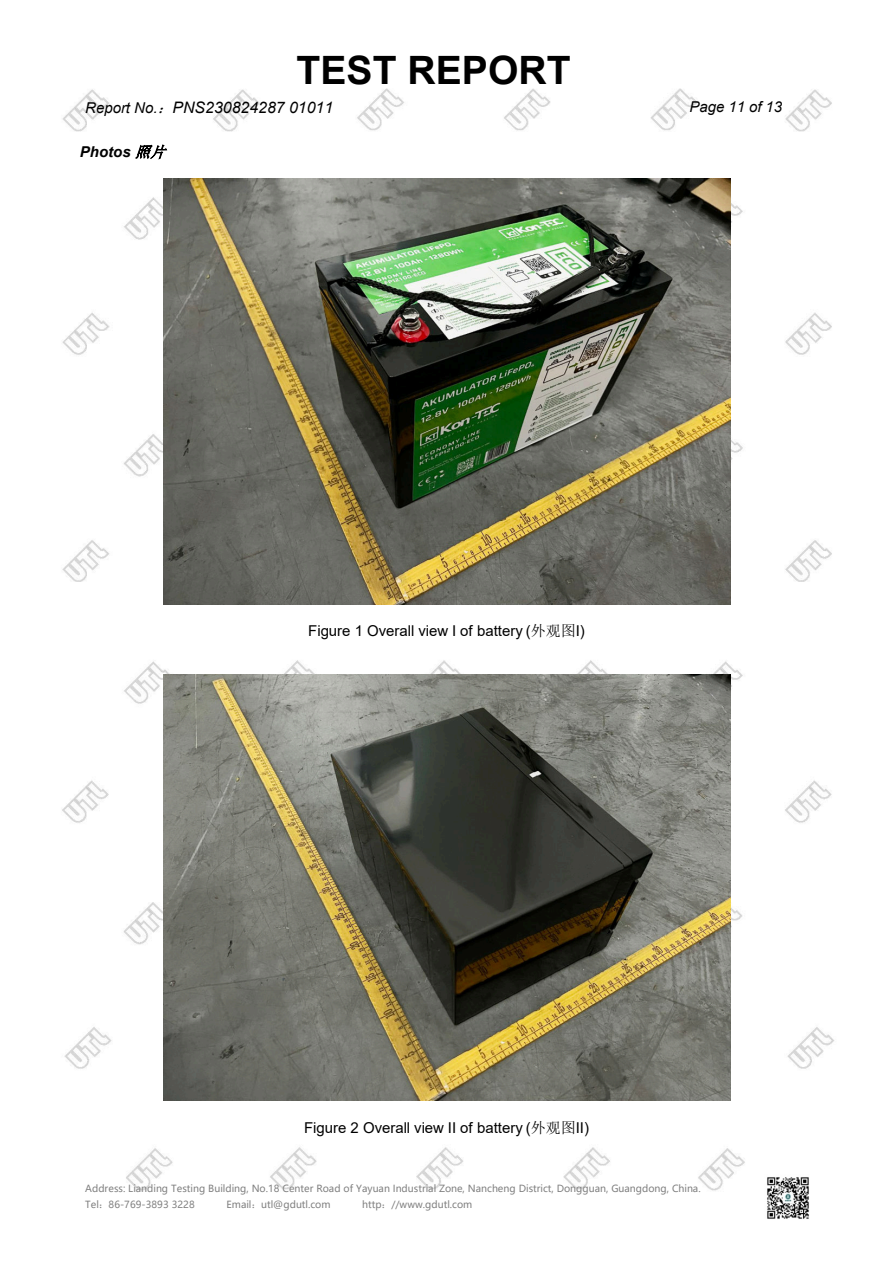
<style>
.page{position:relative;width:894px;height:1264px;background:#fff}
.page>*{position:absolute;margin:0;border:0;box-sizing:border-box;transform-origin:0 0}
.t1{font:700 39px "Arial";color:#000}
.t2{font:italic 15.9px "Arial";color:#000}
.t3{font:15px "Arial";color:#000}
.t4{font:italic 15px "Arial";color:#000}
.t5{font:italic 700 15px "Arial";letter-spacing:.005em;color:#000}
.t6{font:9.75px/16.5px "Microsoft Ya Hei";color:#808080}
.s1{font-size:15px}
.s2{font-family:"Sim Sun";font-size:15px}
.s3{font-family:"Sim Sun";font-weight:400}
.s4{font-family:"Sim Sun"}
</style>
<div class="page">
<img style="left:62px;top:88px;width:773px;height:1103px">
<img style="left:764px;top:1174px;width:47px;height:45px">
<img style="left:164px;top:179px;width:566px;height:425px">
<img style="left:164px;top:675px;width:566px;height:425px">
<h1 class="t1" style="left:296px;top:56px;width:275px">TEST REPORT</h1>
<h2 class="t2" style="left:85px;top:101px;width:249px"><span class="s1">Report No.</span><span class="s2">：</span>PNS230824287 01011</h2>
<h3 class="t4" style="left:689px;top:101px;width:94px">Page 11 of 13</h3>
<h3 class="t5" style="left:80px;top:146px;width:91px">Photos <span class="s3">照片</span></h3>
<h3 class="t3" style="left:308px;top:625px;width:278px">Figure 1 Overall view I of battery (<span class="s4">外观图</span>I)</h3>
<h3 class="t3" style="left:304px;top:1121px;width:286px">Figure 2 Overall view II of battery (<span class="s4">外观图</span>II)</h3>
<p class="t6" style="left:85px;top:1180px;width:616px">Address: Lianding Testing Building, No.18 Center Road of Yayuan Industrial Zone, Nancheng District, Dongguan, Guangdong, China.<br>Tel<span class="s4">：</span>86-769-3893 3228</p>
<p class="t6" style="left:226px;top:1197px;width:106px">Email<span class="s4">：</span>utl@gdutl.com</p>
<p class="t6" style="left:362px;top:1197px;width:111px">http<span class="s4">：</span>//www.gdutl.com</p>
</div>
